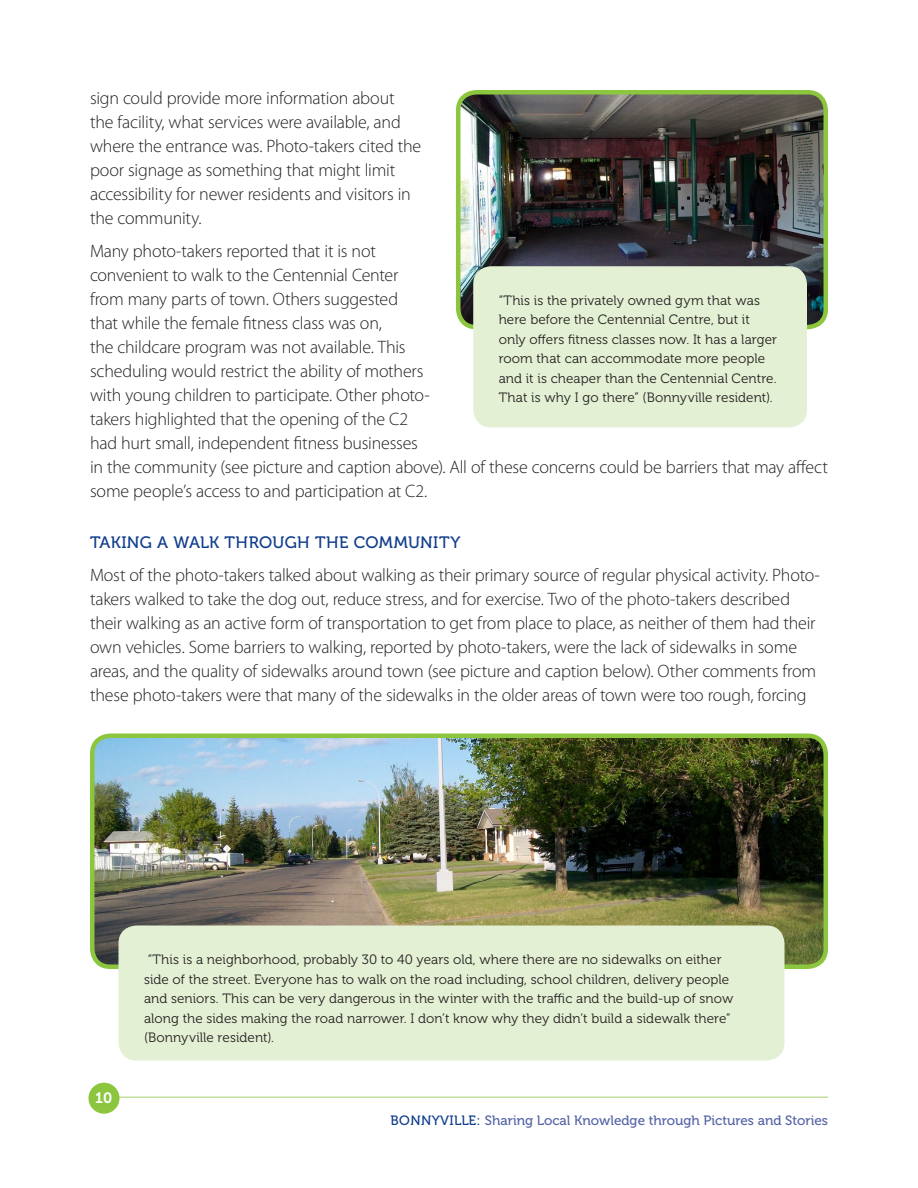
<style>
.page{position:relative;width:918px;height:1188px;background:#fff}
.page>*{position:absolute;margin:0;border:0;box-sizing:border-box;transform-origin:0 0}
.Body{font:300 18px/24px "Myriad Pro";letter-spacing:-.01em;color:#231f20}
.Sub_Title{font:16.5px "Museo 500";letter-spacing:.015em;color:#103d8c}
.t1{font:15px "Museo 700";color:#fff}
.PictureCaption{font:13.5px/19.5px "Museo 300";letter-spacing:.005em;color:#231f20}
.t2{font:13.5px "Museo 500";color:#5564a6}
.s1{color:#103d8c}
</style>
<div class="page">
<hr style="left:91px;top:1096px;width:737px;height:2px;background:#c4df9b">
<div style="left:88px;top:1083px;width:32px;height:31px;background:#8bc63e;border-radius:50%"></div>
<img style="left:458px;top:92px;width:368px;height:235px;border-radius:18px">
<div style="left:456px;top:90px;width:372px;height:239px;border:4px solid #8bc63e;border-radius:18px"></div>
<div style="left:473px;top:266px;width:334px;height:162px;background:#e4f0d4;border-radius:18px"></div>
<img style="left:92px;top:736px;width:734px;height:231px;border-radius:18px">
<div style="left:90px;top:734px;width:738px;height:235px;border:4px solid #8bc63e;border-radius:18px"></div>
<div style="left:118px;top:926px;width:666px;height:134px;background:#e4f0d4;border-radius:18px"></div>
<p class="Body" style="left:90px;top:85px;width:333px">sign could provide more information about the facility, what services were available, and where the entrance was. Photo-takers cited the poor signage as something that might limit accessibility for newer residents and visitors in the community.</p>
<p class="Body" style="left:90px;top:238px;width:740px">Many photo-takers reported that it is not<br>convenient to walk to the Centennial Center<br>from many parts of town. Others suggested<br>that while the female fitness class was on,<br>the childcare program was not available. This<br>scheduling would restrict the ability of mothers<br>with young children to participate. Other photo-<br>takers highlighted that the opening of the C2<br>had hurt small, independent fitness businesses<br>in the community (see picture and caption above). All of these concerns could be barriers that may affect some people’s access to and participation at C2.</p>
<p class="Sub_Title" style="left:90px;top:533px;width:342px">Taking a Walk Through the Community</p>
<p class="Body" style="left:90px;top:562px;width:731px">Most of the photo-takers talked about walking as their primary source of regular physical activity. Photo&shy;takers walked to take the dog out, reduce stress, and for exercise. Two of the photo-takers described their walking as an active form of transportation to get from place to place, as neither of them had their own vehicles. Some barriers to walking, reported by photo-takers, were the lack of sidewalks in some areas, and the quality of sidewalks around town (see picture and caption below). Other comments from these photo-takers were that many of the sidewalks in the older areas of town were too rough, forcing</p>
<p class="PictureCaption" style="left:499px;top:291px;width:280px">“This is the privately owned gym that was here before the Centennial Centre, but it only offers fitness classes now. It has a larger room that can accommodate more people and it is cheaper than the Centennial Centre.<br>That is why I go there” (Bonnyville resident).</p>
<p class="t1" style="left:95px;top:1089px;width:18px">10</p>
<p class="PictureCaption" style="left:144px;top:950px;width:591px">“This is a neighborhood, probably 30 to 40 years old, where there are no sidewalks on either side of the street. Everyone has to walk on the road including, school children, delivery people and seniors. This can be very dangerous in the winter with the traffic and the build-up of snow along the sides making the road narrower. I don’t know why they didn’t build a sidewalk there” (Bonnyville resident).</p>
<p class="t2" style="left:391px;top:1113px;width:439px"><span class="s1">BONNYVILLE:</span> Sharing Local Knowledge through Pictures and Stories</p>
</div>
